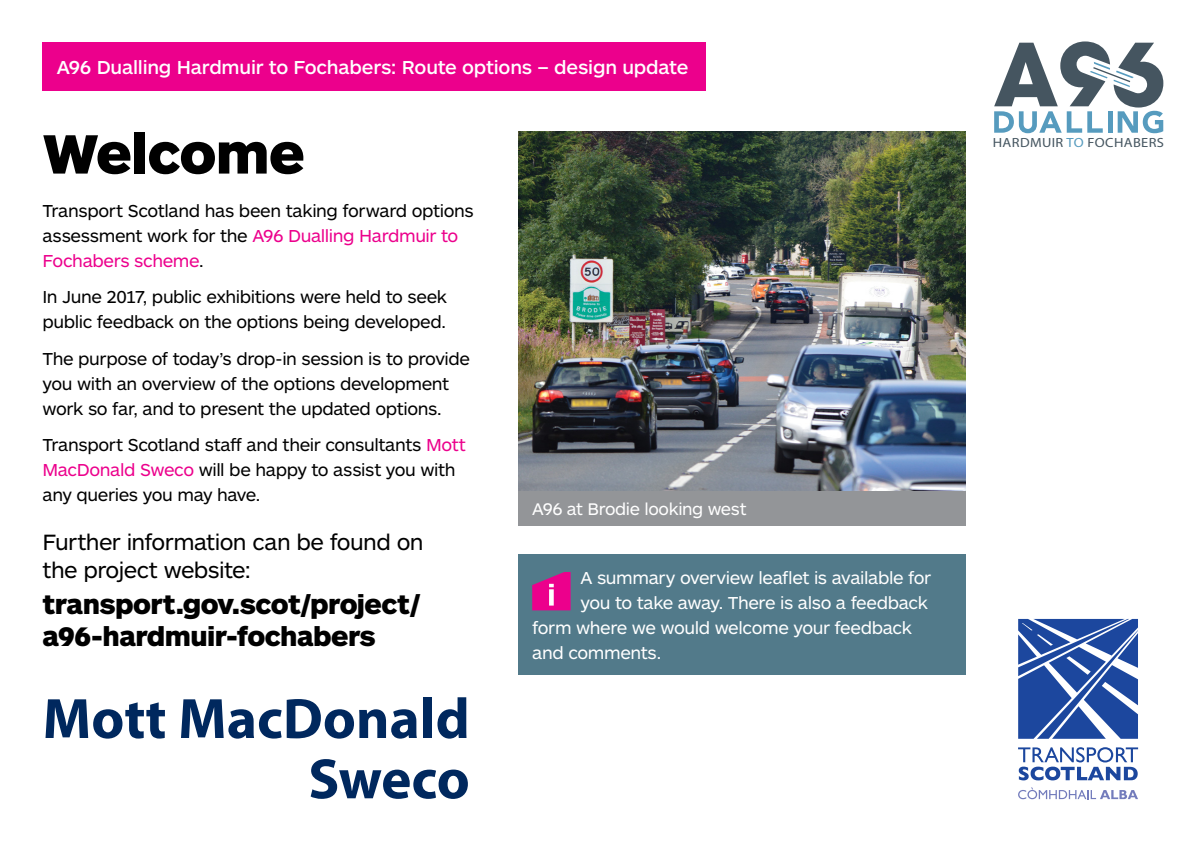
<style>
.page{position:relative;width:1192px;height:842px;background:#fff}
.page>*{position:absolute;margin:0;border:0;box-sizing:border-box;transform-origin:0 0}
.t1{font:900 57.5px "ARS Maquette Pro";letter-spacing:-.015em;color:#000}
.t2{font:900 27.9px/31.8px "ARS Maquette Pro";letter-spacing:-.02em;color:#000}
.t3{font:23px/27.4px "ARS Maquette Pro";letter-spacing:-.025em;color:#000}
.t4{font:500 19.5px "ARS Maquette Pro";letter-spacing:-.01em;color:#fff}
.t5{font:18px/25px "ARS Maquette Pro";letter-spacing:-.02em;color:#000}
.t6{font:18px "ARS Maquette Pro";letter-spacing:-.025em;color:#fff}
.t7{font:17.5px "ARS Maquette Pro";letter-spacing:-.02em;color:#fff}
.t8{font:13.3px "Myriad Pro";letter-spacing:.025em;color:#455560;scale:1.09 1}
.s1{color:#569bbe}
.s2{color:#ec008c}
</style>
<div class="page">
<svg style="left:1018px;top:747px;width:120px;height:33px"></svg>
<svg style="left:1018px;top:787px;width:120px;height:12px"></svg>
<svg style="left:1018px;top:619px;width:120px;height:120px"></svg>
<div style="left:43px;top:43px;width:663px;height:48px;background:#ec008c"></div>
<svg style="left:994px;top:41px;width:169px;height:92px"></svg>
<img style="left:518px;top:132px;width:447px;height:359px">
<svg style="left:46px;top:699px;width:119px;height:40px"></svg>
<svg style="left:181px;top:699px;width:236px;height:40px"></svg>
<div style="left:423px;top:697px;width:9px;height:41px;background:#00285e"></div>
<svg style="left:437px;top:697px;width:30px;height:42px"></svg>
<svg style="left:311px;top:759px;width:157px;height:40px"></svg>
<div style="left:518px;top:491px;width:447px;height:34px;background:#939598"></div>
<div style="left:518px;top:554px;width:447px;height:121px;background:#527a8a"></div>
<svg style="left:532px;top:572px;width:39px;height:38px"></svg>
<p class="t4" style="left:57px;top:55px;width:633px">A96 Dualling Hardmuir to Fochabers: Route options – design update</p>
<h1 class="t1" style="left:43px;top:116px;width:264px">Welcome</h1>
<p class="t8" style="left:993px;top:134px;width:159px">HARDMUIR <span class="s1">TO</span> FOCHABERS</p>
<p class="t5" style="left:43px;top:197px;width:433px">Transport Scotland has been taking forward options assessment work for the <span class="s2">A96 Dualling Hardmuir to<br>Fochabers scheme</span>.</p>
<p class="t5" style="left:43px;top:284px;width:406px">In June 2017, public exhibitions were held to seek public feedback on the options being developed.</p>
<p class="t5" style="left:43px;top:345px;width:429px">The purpose of today’s drop-in session is to provide you with an overview of the options development work so far, and to present the updated options.</p>
<p class="t5" style="left:43px;top:431px;width:425px">Transport Scotland staff and their consultants <span class="s2">Mott<br>MacDonald Sweco</span> will be happy to assist you with any queries you may have.</p>
<p class="t3" style="left:43px;top:528px;width:383px">Further information can be found on the project website:</p>
<p class="t2" style="left:43px;top:587px;width:380px">transport.gov.scot/project/ a96-hardmuir-fochabers</p>
<p class="t7" style="left:532px;top:498px;width:216px">A96 at Brodie looking west</p>
<p class="t6" style="left:581px;top:566px;width:352px">A summary overview leaflet is available for</p>
<p class="t6" style="left:581px;top:591px;width:349px">you to take away. There is also a feedback</p>
<p class="t6" style="left:532px;top:616px;width:381px">form where we would welcome your feedback</p>
<p class="t6" style="left:532px;top:641px;width:130px">and comments.</p>
</div>
